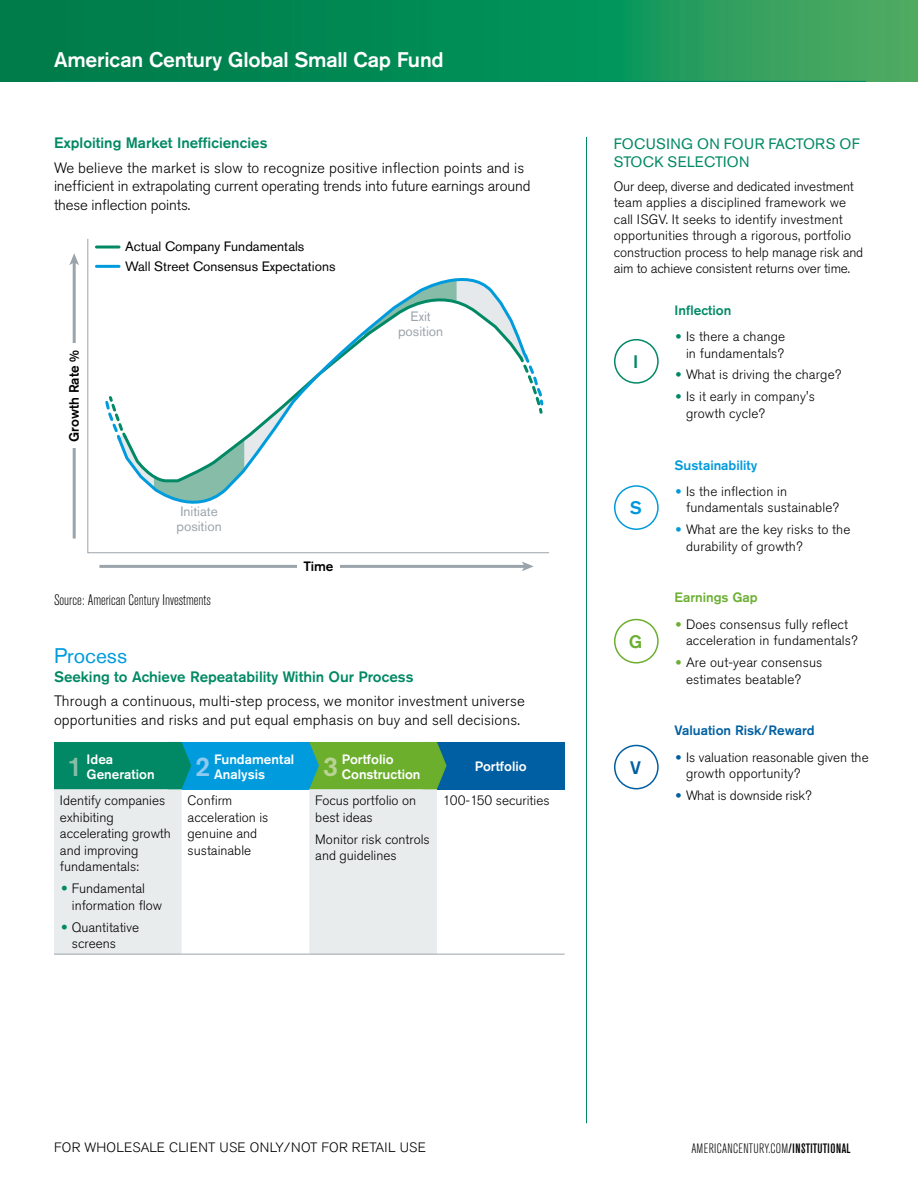
<style>
.page{position:relative;width:918px;height:1188px;background:#fff}
.page>*{position:absolute;margin:0;border:0;box-sizing:border-box;transform-origin:0 0}
.t1{font:500 21px "Akzidenz Grotesk Std";letter-spacing:-.01em;color:#fff}
.t2{font:21px "Akzidenz Grotesk Std";color:#009bdc}
.t3{font:500 18px "Akzidenz Grotesk Std";color:#0098da}
.t4{font:500 18px "Akzidenz Grotesk Std";color:#6caf32}
.t5{font:500 18px "Akzidenz Grotesk Std";color:#0060a2}
.t6{font:500 18px "Akzidenz Grotesk Std";color:#086}
.t7{font:300 15px/18.8px "Akzidenz Grotesk Std";letter-spacing:-.01em;color:#000}
.t8{font:300 15px/18.8px "Akzidenz Grotesk Std";letter-spacing:.01em;color:#000}
.t9{font:500 15px "Akzidenz Grotesk Std";color:#008964}
.t10{font:15px/18px "Akzidenz Grotesk Std";letter-spacing:.025em;color:#008964}
.t11{font:300 condensed 15px "Akzidenz Grotesk Std";color:#000}
.t12{font:300 13.5px/16.5px "Akzidenz Grotesk Std";color:#000}
.t13{font:500 13.5px/15px "Akzidenz Grotesk Std";color:#fff}
.t14{font:13.5px/19.4px "Akzidenz Grotesk Std";color:#000}
.t15{font:300 condensed 13.5px "Akzidenz Grotesk Std";letter-spacing:.025em;color:#000}
.t16{font:13.5px/15px "Akzidenz Grotesk Std";color:#9ba4aa}
.t17{font:500 13.5px "Akzidenz Grotesk Std";color:#0060a2}
.t18{font:500 13.5px "Akzidenz Grotesk Std";color:#000}
.t19{font:500 13.5px "Akzidenz Grotesk Std";color:#009adb}
.t20{font:500 13.5px "Akzidenz Grotesk Std";color:#6caf32}
.t21{font:500 13.5px "Akzidenz Grotesk Std";color:#008965}
.s1{font-size:27px;color:#87bda8}
.s2{font-size:27px;color:#8ecaef}
.s3{font-size:27px;color:#b9d394}
.s4{font-family:"Palatino LT Std";font-weight:400;font-size:14.25px;color:#008964}
.s5{font-family:"Palatino LT Std";font-weight:400;color:#086}
.s6{font-family:"Palatino LT Std";font-weight:400;color:#009adb}
.s7{font-family:"Palatino LT Std";font-weight:400;color:#6caf32}
.s8{font-family:"Palatino LT Std";font-weight:400;color:#0060a2}
.s9{font-weight:500}
</style>
<div class="page">
<div style="left:801px;top:0;width:117px;height:82px;background:#49a861"></div>
<img style="left:0;top:0;width:801px;height:82px">
<hr style="left:99px;top:565px;width:426px;height:3px;background:#9ba4aa">
<svg style="left:522px;top:562px;width:12px;height:9px"></svg>
<div style="left:297px;top:559px;width:43px;height:16px;background:#fff"></div>
<hr style="left:73px;top:262px;width:3px;height:277px;background:#9ba4aa">
<svg style="left:69px;top:253px;width:10px;height:12px"></svg>
<svg style="left:87px;top:238px;width:462px;height:316px"></svg>
<svg style="left:103px;top:394px;width:12px;height:121px"></svg>
<svg style="left:115px;top:265px;width:415px;height:253px"></svg>
<svg style="left:364px;top:280px;width:181px;height:136px"></svg>
<div style="left:66px;top:344px;width:16px;height:104px;background:#fff"></div>
<hr style="left:96px;top:246px;width:23px;height:3px;background:#008964">
<hr style="left:96px;top:265px;width:23px;height:3px;background:#009bdc">
<div style="left:54px;top:742px;width:128px;height:47px;background:#008964"></div>
<div style="left:182px;top:742px;width:127px;height:47px;background:#009bdc"></div>
<div style="left:309px;top:742px;width:128px;height:47px;background:#6caf2d"></div>
<div style="left:437px;top:742px;width:128px;height:47px;background:#005fa3"></div>
<svg style="left:54px;top:789px;width:383px;height:165px;fill:#e9eced"></svg>
<hr style="left:54px;top:954px;width:128px;height:1px;background:#9ba4aa">
<hr style="left:182px;top:954px;width:127px;height:1px;background:#9ba4aa">
<hr style="left:309px;top:954px;width:128px;height:1px;background:#9ba4aa">
<hr style="left:437px;top:954px;width:128px;height:1px;background:#9ba4aa">
<hr style="left:52px;top:81px;width:814px;height:1px;background:#008964">
<svg style="left:181px;top:742px;width:10px;height:47px"></svg>
<svg style="left:309px;top:742px;width:10px;height:47px"></svg>
<svg style="left:437px;top:742px;width:10px;height:47px"></svg>
<hr style="left:586px;top:137px;width:1px;height:986px;background:#008964">
<div style="left:614px;top:485px;width:45px;height:45px;border:2px solid #009bdc;border-radius:50%"></div>
<div style="left:614px;top:619px;width:45px;height:45px;border:2px solid #6caf2d;border-radius:50%"></div>
<div style="left:614px;top:745px;width:45px;height:44px;border:2px solid #005fa3;border-radius:50%"></div>
<div style="left:614px;top:339px;width:45px;height:45px;border:2px solid #008964;border-radius:50%"></div>
<h1 class="t1" style="left:54px;top:47px;width:391px">American Century Global Small Cap Fund</h1>
<p class="t9" style="left:54px;top:134px;width:215px">Exploiting Market Inefficiencies</p>
<p class="t7" style="left:54px;top:158px;width:478px">We believe the market is slow to recognize positive inflection points and is inefficient in extrapolating current operating trends into future earnings around these inflection points.</p>
<p class="t18" style="left:66px;top:442px;width:94px;rotate:-90deg">Growth Rate %</p>
<p class="t14" style="left:125px;top:237px;width:212px">Actual Company Fundamentals<br>Wall Street Consensus Expectations</p>
<p class="t16" style="left:176px;top:504px;width:47px">Initiate position</p>
<p class="t18" style="left:303px;top:558px;width:32px">Time</p>
<p class="t11" style="left:54px;top:592px;width:158px">Source: American Century Investments</p>
<p class="t16" style="left:398px;top:309px;width:47px;text-align:center">Exit position</p>
<h1 class="t2" style="left:54px;top:643px;width:75px">Process</h1>
<p class="t9" style="left:54px;top:668px;width:361px">Seeking to Achieve Repeatability Within Our Process</p>
<p class="t8" style="left:54px;top:692px;width:472px">Through a continuous, multi-step process, we monitor investment universe opportunities and risks and put equal emphasis on buy and sell decisions.</p>
<p class="t13" style="left:87px;top:751px;width:70px;text-indent:-19px"><span class="s1">1</span> Idea<br>Generation</p>
<p class="t13" style="left:214px;top:751px;width:82px;text-indent:-19px"><span class="s2">2</span> Fundamental<br>Analysis</p>
<p class="t13" style="left:342px;top:751px;width:80px;text-indent:-19px"><span class="s3">3</span> Portfolio<br>Construction</p>
<p class="t13" style="left:475px;top:758px;width:53px">Portfolio</p>
<p class="t12" style="left:60px;top:793px;width:112px">Identify companies exhibiting accelerating growth and improving fundamentals:</p>
<p class="t12" style="left:72px;top:881px;width:92px;text-indent:-12px"><span class="s4">•</span> Fundamental information flow</p>
<p class="t12" style="left:72px;top:919px;width:69px;text-indent:-12px"><span class="s4">•</span> Quantitative screens</p>
<p class="t12" style="left:188px;top:793px;width:82px">Confirm acceleration is genuine and sustainable</p>
<p class="t12" style="left:315px;top:793px;width:102px">Focus portfolio on best ideas</p>
<p class="t12" style="left:443px;top:793px;width:108px">100-150 securities</p>
<p class="t12" style="left:315px;top:831px;width:116px">Monitor risk controls and guidelines</p>
<p class="t10" style="left:614px;top:134px;width:247px">FOCUSING ON FOUR FACTORS OF<br>STOCK SELECTION</p>
<p class="t12" style="left:614px;top:178px;width:251px">Our deep, diverse and dedicated investment team applies a disciplined framework we call ISGV. It seeks to identify investment opportunities through a rigorous, portfolio construction process to help manage risk and aim to achieve consistent returns over time.</p>
<p class="t21" style="left:675px;top:302px;width:58px">Inflection</p>
<p class="t12" style="left:675px;top:328px;width:112px;text-align:right"><span class="s5">•</span> Is there a change in fundamentals?</p>
<p class="t12" style="left:675px;top:367px;width:168px"><span class="s5">•</span> What is driving the charge?</p>
<p class="t12" style="left:686px;top:389px;width:130px;text-indent:-11px"><span class="s5">•</span> Is it early in company's growth cycle?</p>
<p class="t19" style="left:675px;top:457px;width:84px">Sustainability</p>
<p class="t12" style="left:686px;top:483px;width:154px;text-indent:-11px"><span class="s6">•</span> Is the inflection in fundamentals sustainable?</p>
<p class="t12" style="left:686px;top:522px;width:166px;text-indent:-11px"><span class="s6">•</span> What are the key risks to the durability of growth?</p>
<p class="t20" style="left:675px;top:589px;width:85px">Earnings Gap</p>
<p class="t12" style="left:686px;top:616px;width:173px;text-indent:-11px"><span class="s7">•</span> Does consensus fully reflect acceleration in fundamentals?</p>
<p class="t12" style="left:686px;top:655px;width:138px;text-indent:-11px"><span class="s7">•</span> Are out-year consensus estimates beatable?</p>
<h2 class="t6" style="left:633px;top:351px;width:7px">I</h2>
<h2 class="t3" style="left:630px;top:497px;width:14px">S</h2>
<h2 class="t4" style="left:629px;top:631px;width:15px">G</h2>
<h2 class="t5" style="left:630px;top:757px;width:12px">V</h2>
<p class="t17" style="left:675px;top:722px;width:142px">Valuation Risk/Reward</p>
<p class="t12" style="left:686px;top:749px;width:184px;text-indent:-11px"><span class="s8">•</span> Is valuation reasonable given the growth opportunity?</p>
<p class="t12" style="left:675px;top:787px;width:138px"><span class="s8">•</span> What is downside risk?</p>
<p class="t12" style="left:54px;top:1140px;width:373px">FOR WHOLESALE CLIENT USE ONLY/NOT FOR RETAIL USE</p>
<p class="t15" style="left:691px;top:1141px;width:161px">AMERICANCENTURY.COM<span class="s9">/INSTITUTIONAL</span></p>
</div>
